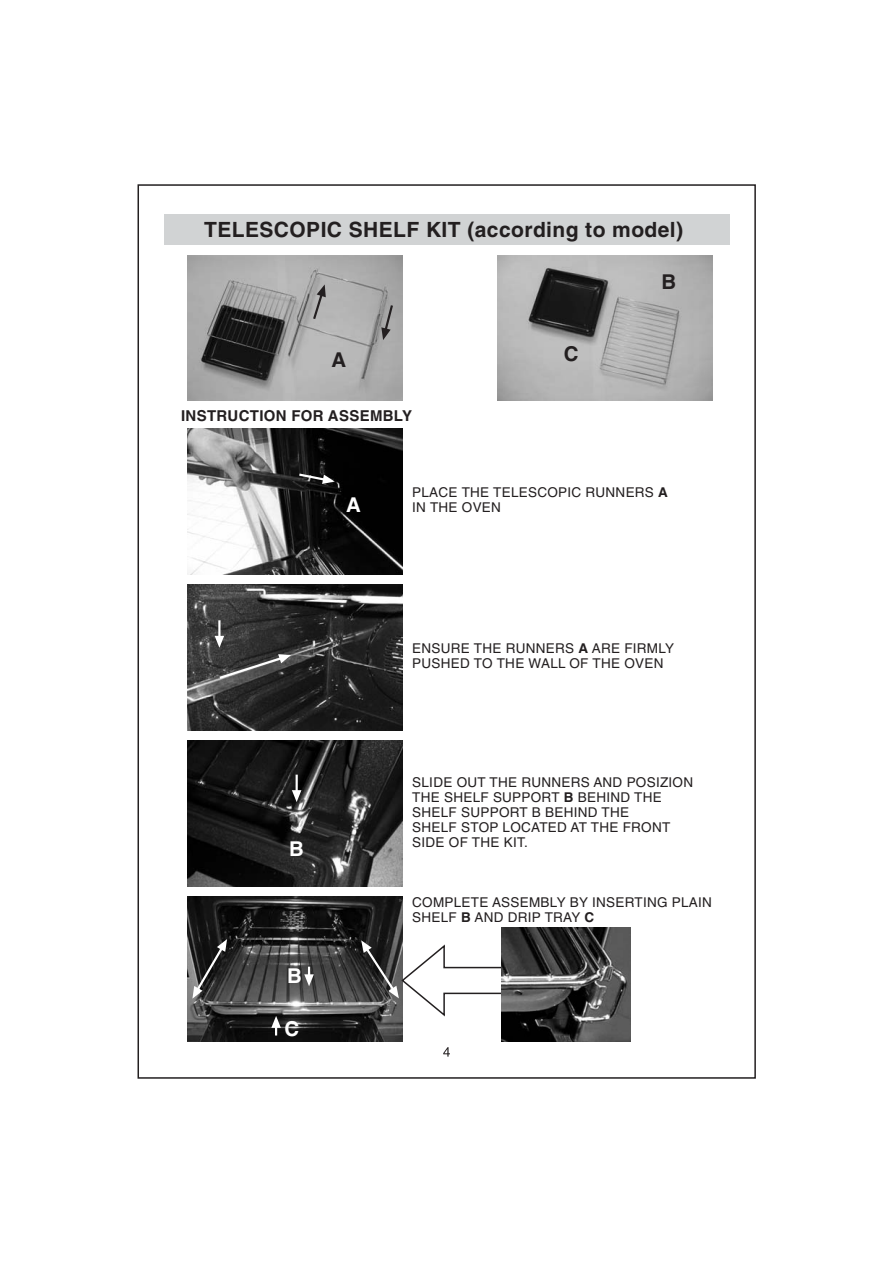
<style>
.page{position:relative;width:893px;height:1263px;background:#fff}
.page>*{position:absolute;margin:0;border:0;box-sizing:border-box;transform-origin:0 0}
.t1{font:700 21px "Helvetica";letter-spacing:.02em;color:#231f20}
.t2{font:700 20.4px "Helvetica";color:#fff}
.t3{font:700 20.4px "Helvetica";color:#231f20}
.t4{font:700 15px "Helvetica";letter-spacing:.02em;color:#231f20}
.t5{font:13.5px/15px "Helvetica";letter-spacing:.02em;color:#231f20}
.s1{font-weight:700}
</style>
<div class="page">
<svg style="left:443px;top:1047px;width:7px;height:10px"></svg>
<div style="left:164px;top:215px;width:565px;height:30px;background:#d1d3d4"></div>
<img style="left:187px;top:255px;width:215px;height:146px">
<svg style="left:311px;top:284px;width:15px;height:38px"></svg>
<svg style="left:381px;top:303px;width:13px;height:37px"></svg>
<img style="left:497px;top:255px;width:215px;height:146px">
<img style="left:187px;top:429px;width:215px;height:145px">
<svg style="left:297px;top:472px;width:38px;height:12px"></svg>
<img style="left:187px;top:585px;width:215px;height:145px">
<svg style="left:217px;top:654px;width:74px;height:27px;background:#525252"></svg>
<svg style="left:215px;top:620px;width:9px;height:28px"></svg>
<img style="left:187px;top:741px;width:215px;height:145px">
<hr style="left:295px;top:775px;width:3px;height:16px;background:#fff">
<svg style="left:292px;top:790px;width:9px;height:12px"></svg>
<img style="left:187px;top:896px;width:215px;height:146px">
<svg style="left:304px;top:967px;width:10px;height:19px"></svg>
<svg style="left:271px;top:1016px;width:10px;height:20px"></svg>
<svg style="left:192px;top:939px;width:35px;height:60px;background:#404040"></svg>
<svg style="left:361px;top:940px;width:140px;height:78px"></svg>
<img style="left:501px;top:927px;width:130px;height:115px">
<h1 class="t1" style="left:204px;top:222px;width:480px">TELESCOPIC SHELF KIT (according to model)</h1>
<h2 class="t3" style="left:331px;top:352px;width:16px">A</h2>
<p class="t4" style="left:181px;top:410px;width:232px">INSTRUCTION FOR ASSEMBLY</p>
<h2 class="t3" style="left:563px;top:347px;width:16px">C</h2>
<h2 class="t3" style="left:661px;top:275px;width:16px">B</h2>
<h2 class="t2" style="left:346px;top:497px;width:16px">A</h2>
<p class="t5" style="left:412px;top:487px;width:257px">PLACE THE TELESCOPIC RUNNERS <span class="s1">A<br></span>IN THE OVEN</p>
<h2 class="t2" style="left:289px;top:842px;width:16px">B</h2>
<h2 class="t2" style="left:287px;top:968px;width:16px">B</h2>
<h2 class="t2" style="left:284px;top:1022px;width:16px">C</h2>
<p class="t5" style="left:412px;top:642px;width:263px">ENSURE THE RUNNERS <span class="s1">A</span> ARE FIRMLY<br>PUSHED TO THE WALL OF THE OVEN</p>
<p class="t5" style="left:412px;top:776px;width:282px">SLIDE OUT THE RUNNERS AND POSIZION<br>THE SHELF SUPPORT <span class="s1">B</span> BEHIND THE<br>SHELF SUPPORT B BEHIND THE<br>SHELF STOP LOCATED AT THE FRONT<br>SIDE OF THE KIT.</p>
<p class="t5" style="left:412px;top:896px;width:301px">COMPLETE ASSEMBLY BY INSERTING PLAIN<br>SHELF <span class="s1">B</span> AND DRIP TRAY <span class="s1">C</span></p>
</div>
